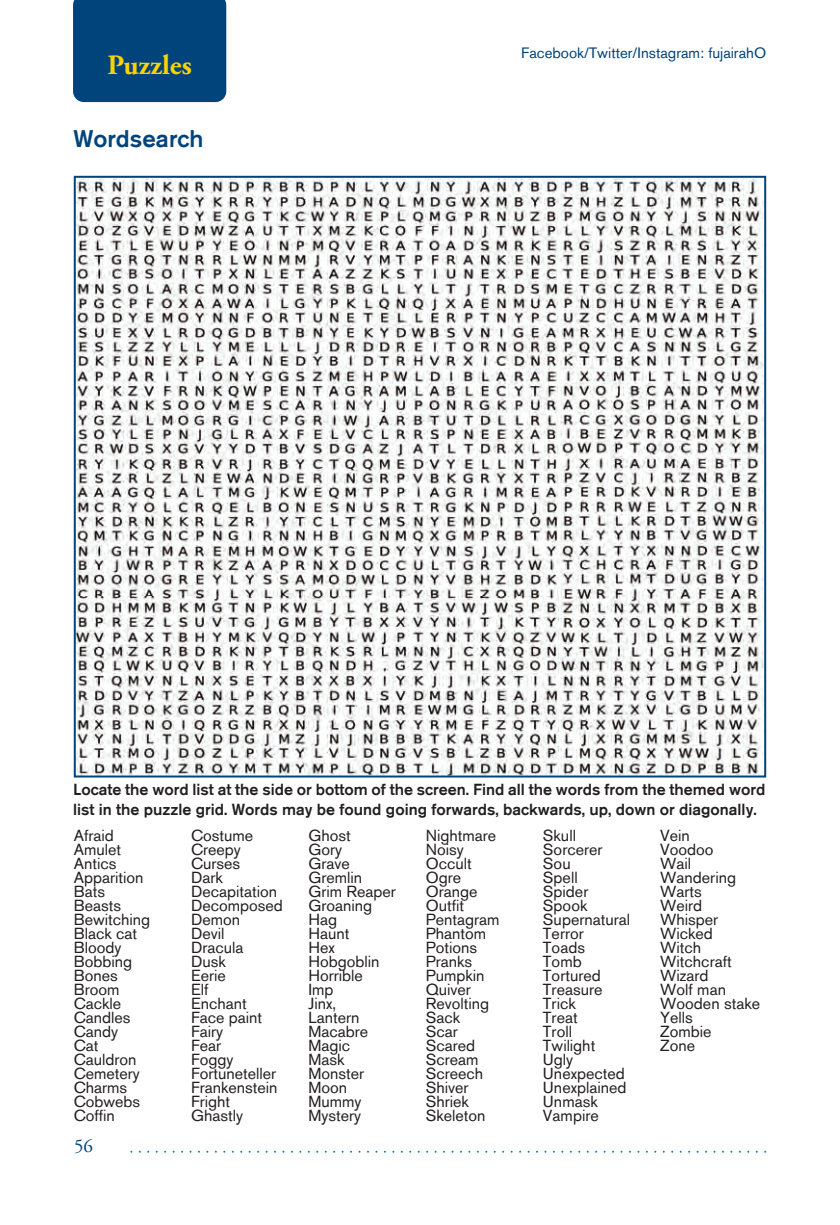
<style>
.page{position:relative;width:840px;height:1225px;background:#fff}
.page>*{position:absolute;margin:0;border:0;box-sizing:border-box;transform-origin:0 0}
.t1{font:700 28px "Adobe Garamond Pro";color:#fed105}
.t2{font:500 24px "Akzidenz Grotesk BE";color:#00447b}
.t3{font:19px "Adobe Garamond Pro";color:#00447b}
.t4{font:16px/14px "Akzidenz Grotesk BE";color:#231f20}
.t5{font:500 16px/19.2px "Akzidenz Grotesk BE";color:#231f20}
.t6{font:15px "Akzidenz Grotesk BE";color:#00447b}
</style>
<div class="page">
<div style="left:73px;top:0;width:153px;height:102px;background:#00447b"></div>
<img style="left:77px;top:179px;width:685px;height:595px">
<h1 class="t1" style="left:107px;top:49px;width:86px">Puzzles</h1>
<p class="t6" style="left:521px;top:43px;width:246px">Facebook/Twitter/Instagram: fujairahO</p>
<h2 class="t2" style="left:73px;top:124px;width:131px">Wordsearch</h2>
<p class="t5" style="left:73px;top:780px;width:693px">Locate the word list at the side or bottom of the screen. Find all the words from the themed word list in the puzzle grid. Words may be found going forwards, backwards, up, down or diagonally.</p>
<p class="t4" style="left:74px;top:828px;width:78px">Afraid<br>Amulet<br>Antics<br>Apparition<br>Bats<br>Beasts<br>Bewitching<br>Black cat<br>Bloody<br>Bobbing<br>Bones<br>Broom<br>Cackle<br>Candles<br>Candy<br>Cat<br>Cauldron<br>Cemetery<br>Charms<br>Cobwebs<br>Coffin</p>
<p class="t4" style="left:191px;top:828px;width:93px">Costume<br>Creepy<br>Curses<br>Dark<br>Decapitation<br>Decomposed<br>Demon<br>Devil<br>Dracula<br>Dusk<br>Eerie<br>Elf<br>Enchant<br>Face paint<br>Fairy<br>Fear<br>Foggy<br>Fortuneteller<br>Frankenstein<br>Fright<br>Ghastly</p>
<p class="t4" style="left:308px;top:828px;width:89px">Ghost<br>Gory<br>Grave<br>Gremlin<br>Grim Reaper<br>Groaning<br>Hag<br>Haunt<br>Hex<br>Hobgoblin<br>Horrible<br>Imp<br>Jinx,<br>Lantern<br>Macabre<br>Magic<br>Mask<br>Monster<br>Moon<br>Mummy<br>Mystery</p>
<p class="t4" style="left:425px;top:828px;width:75px">Nightmare<br>Noisy<br>Occult<br>Ogre<br>Orange<br>Outfit<br>Pentagram<br>Phantom<br>Potions<br>Pranks<br>Pumpkin<br>Quiver<br>Revolting<br>Sack<br>Scar<br>Scared<br>Scream<br>Screech<br>Shiver<br>Shriek<br>Skeleton</p>
<p class="t4" style="left:542px;top:828px;width:89px">Skull<br>Sorcerer<br>Sou<br>Spell<br>Spider<br>Spook<br>Supernatural<br>Terror<br>Toads<br>Tomb<br>Tortured<br>Treasure<br>Trick<br>Treat<br>Troll<br>Twilight<br>Ugly<br>Unexpected<br>Unexplained<br>Unmask<br>Vampire</p>
<p class="t4" style="left:660px;top:828px;width:101px">Vein<br>Voodoo<br>Wail<br>Wandering<br>Warts<br>Weird<br>Whisper<br>Wicked<br>Witch<br>Witchcraft<br>Wizard<br>Wolf man<br>Wooden stake<br>Yells<br>Zombie<br>Zone</p>
<p class="t3" style="left:74px;top:1134px;width:20px">56</p>
</div>
